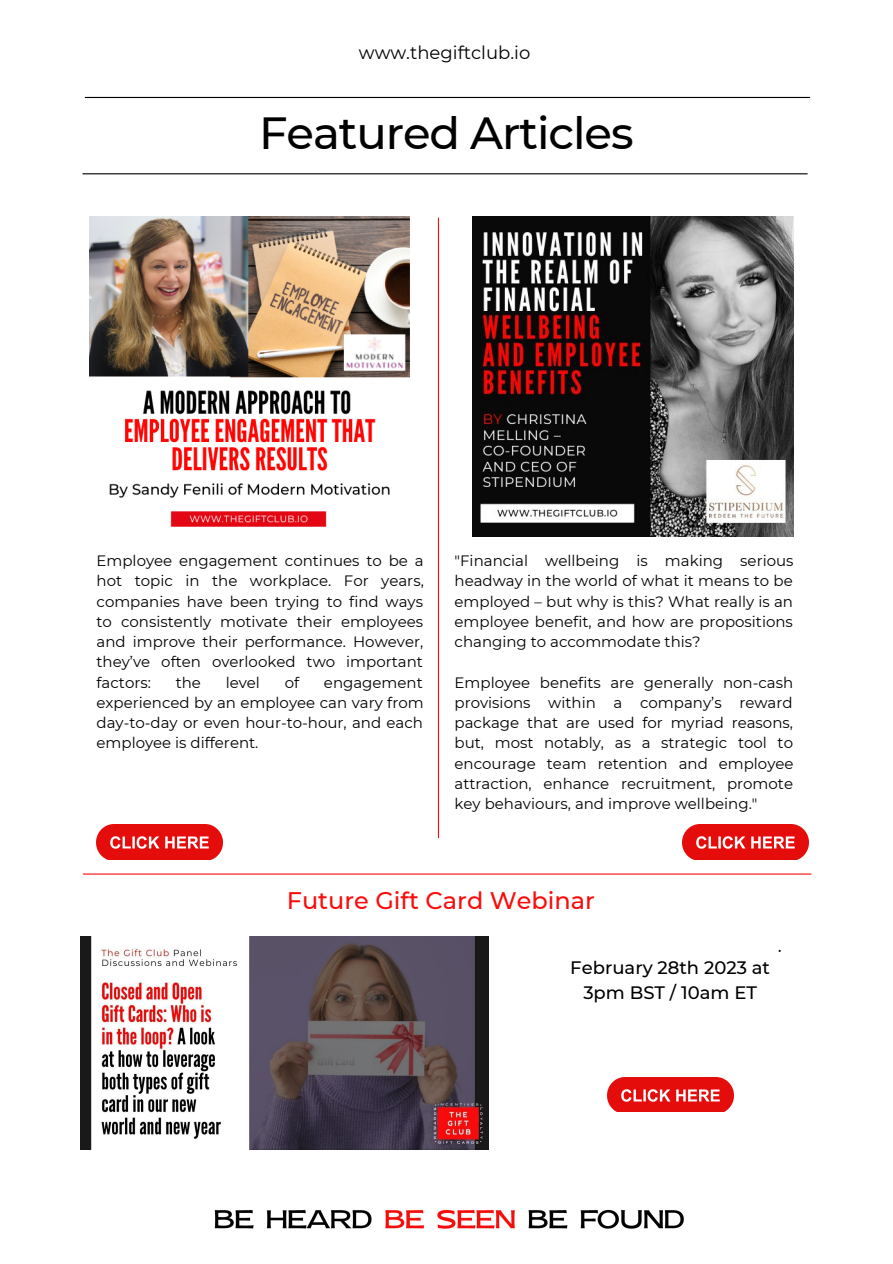
<style>
.page{position:relative;width:893px;height:1264px;background:#fff}
.page>*{position:absolute;margin:0;border:0;box-sizing:border-box;transform-origin:0 0}
.t1{font:500 45px "Montserrat";letter-spacing:-.025em;color:#000}
.t2{font:500 24px "Montserrat";color:#f90c0c}
.t3{font:500 18px/24.8px "Montserrat";color:#000;text-align:center}
.t4{font:18px "Montserrat";color:#000}
.t5{font:15px/20.2px "Montserrat";color:#000;text-align:justify}
.t6{font:500 15px "Montserrat";color:#000}
</style>
<div class="page">
<hr style="left:85px;top:97px;width:724px;height:1px;background:#000">
<hr style="left:438px;top:218px;width:1px;height:619px;background:#f90c0c">
<hr style="left:83px;top:173px;width:724px;height:1px;background:#000">
<img style="left:214px;top:1209px;width:470px;height:20px">
<img style="left:97px;top:824px;width:125px;height:35px">
<img style="left:682px;top:824px;width:126px;height:35px">
<hr style="left:83px;top:873px;width:728px;height:1px;background:#f90c0c">
<img style="left:89px;top:216px;width:321px;height:311px">
<img style="left:472px;top:216px;width:321px;height:320px">
<img style="left:80px;top:936px;width:408px;height:213px">
<img style="left:607px;top:1077px;width:126px;height:34px">
<p class="t4" style="left:359px;top:42px;width:173px">www.thegiftclub.io</p>
<h1 class="t1" style="left:259px;top:106px;width:376px">Featured Articles</h1>
<p class="t5" style="left:97px;top:550px;width:329px">Employee engagement continues to be a hot topic in the workplace. For years, companies have been trying to find ways to consistently motivate their employees and improve their performance. However, they’ve often overlooked two important factors:</p>
<p class="t5" style="left:176px;top:672px;width:27px">the</p>
<p class="t5" style="left:226px;top:672px;width:36px">level</p>
<p class="t5" style="left:285px;top:672px;width:16px">of</p>
<p class="t5" style="left:97px;top:672px;width:328px;text-indent:227px">engagement experienced by an employee can vary from day-to-day or even hour-to-hour, and each employee is different.</p>
<p class="t5" style="left:454px;top:550px;width:340px">"Financial wellbeing is making serious headway in the world of what it means to be employed – but why is this? What really is an employee benefit, and how are propositions changing to accommodate this?</p>
<p class="t5" style="left:454px;top:672px;width:340px">Employee benefits are generally non-cash provisions within a company’s reward package that are used for myriad reasons, but, most notably, as a strategic tool to encourage team retention and employee attraction, enhance recruitment, promote key behaviours, and improve wellbeing."</p>
<h2 class="t2" style="left:287px;top:886px;width:310px">Future Gift Card Webinar</h2>
<p class="t3" style="left:570px;top:955px;width:201px">February 28th 2023 at<br>3pm BST / 10am ET</p>
<p class="t6" style="left:778px;top:937px;width:5px">.</p>
</div>
